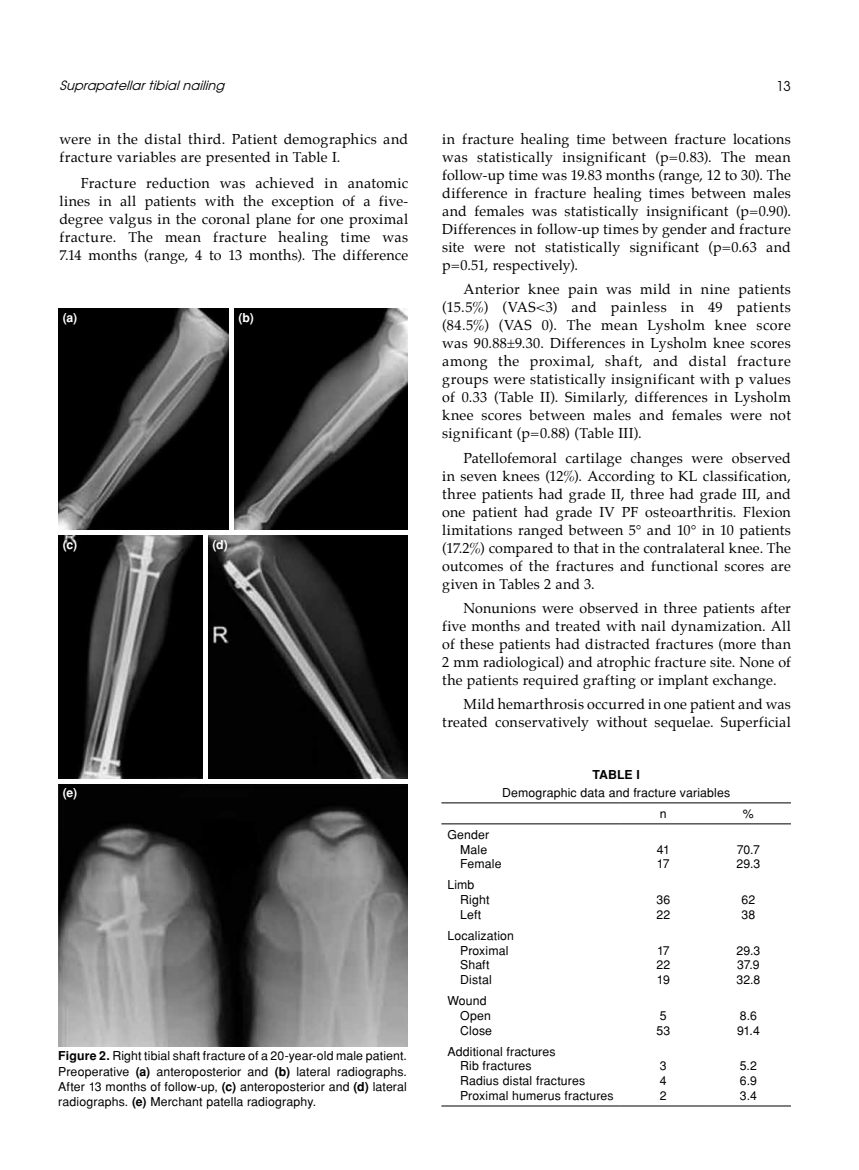
<style>
.page{position:relative;width:859px;height:1170px;background:#fff}
.page>*{position:absolute;margin:0;border:0;box-sizing:border-box;transform-origin:0 0}
.t1{font:14.25px/18px "Palatino";letter-spacing:.02em;color:#000;text-align:justify}
.t2{font:13.5px "Avant Garde Tr";color:#000}
.t3{font:italic 12.75px "Avant Garde Tr";color:#000}
.t4{font:12.3px/14.7px "Helvetica Normal Tr";letter-spacing:.01em;color:#000}
.t5{font:700 12.3px "Helvetica Tr";color:#fff}
.t6{font:700 12.3px "Helvetica Tr";color:#000}
.s1{font-family:"Helvetica Tr";font-weight:700}
</style>
<div class="page">
<img style="left:58px;top:308px;width:349px;height:738px">
<hr style="left:57px;top:530px;width:351px;height:4px;background:#fff">
<div style="left:229px;top:307px;width:5px;height:225px;background:#fff"></div>
<hr style="left:203px;top:533px;width:4px;height:246px;background:#fff">
<hr style="left:57px;top:779px;width:351px;height:4px;background:#fff">
<hr style="left:441px;top:1105px;width:180px;height:1px;background:#000">
<hr style="left:621px;top:1105px;width:85px;height:1px;background:#000">
<hr style="left:706px;top:1105px;width:85px;height:1px;background:#000">
<hr style="left:441px;top:802px;width:180px;height:1px;background:#000">
<hr style="left:621px;top:802px;width:85px;height:1px;background:#000">
<hr style="left:706px;top:802px;width:85px;height:1px;background:#000">
<hr style="left:441px;top:823px;width:180px;height:1px;background:#000">
<hr style="left:621px;top:823px;width:85px;height:1px;background:#000">
<hr style="left:706px;top:823px;width:85px;height:1px;background:#000">
<p class="t3" style="left:60px;top:78px;width:170px">Suprapatellartibialnailing</p>
<p class="t2" style="left:776px;top:77px;width:16px">13</p>
<p class="t1" style="left:60px;top:131px;width:350px">were in the distal third. Patient demographics and fracture variables are presented in Table I.</p>
<p class="t1" style="left:60px;top:175px;width:350px;text-indent:21px">Fracture reduction was achieved in anatomic lines in all patients with the exception of a five&shy;degree valgus in the coronal plane for one proximal fracture. The mean fracture healing time was 7.14 months (range, 4 to 13 months). The difference</p>
<p class="t1" style="left:442px;top:131px;width:350px">in fracture healing time between fracture locations was statistically insignificant (p=0.83). The mean follow-up time was 19.83 months (range, 12 to 30). The difference in fracture healing times between males and females was statistically insignificant (p=0.90).<br>Differences in follow-up times by gender and fracture site were not statistically significant (p=0.63 and p=0.51, respectively).</p>
<p class="t1" style="left:442px;top:281px;width:350px;text-indent:21px">Anterior knee pain was mild in nine patients (15.5%) (VAS&lt;3) and painless in 49 patients (84.5%) (VAS 0). The mean Lysholm knee score was 90.88±9.30. Differences in Lysholm knee scores among the proximal, shaft, and distal fracture groups were statistically insignificant with p values of 0.33 (Table II). Similarly, differences in Lysholm knee scores between males and females were not significant (p=0.88) (Table III).</p>
<p class="t1" style="left:442px;top:450px;width:350px;text-indent:21px">Patellofemoral cartilage changes were observed in seven knees (12%). According to KL classification, three patients had grade II, three had grade III, and one patient had grade IV PF osteoarthritis. Flexion limitations ranged between 5° and 10° in 10 patients (17.2%) compared to that in the contralateral knee. The outcomes of the fractures and functional scores are given in Tables 2 and 3.</p>
<p class="t1" style="left:442px;top:600px;width:350px;text-indent:21px">Nonunions were observed in three patients after five months and treated with nail dynamization. All of these patients had distracted fractures (more than 2 mm radiological) and atrophic fracture site. None of the patients required grafting or implant exchange.</p>
<p class="t1" style="left:442px;top:696px;width:350px;text-align:right">Mild hemarthrosis occurred in one patient and was treated conservatively without sequelae. Superficial</p>
<p class="t5" style="left:63px;top:310px;width:16px">(a)</p>
<p class="t5" style="left:238px;top:310px;width:17px">(b)</p>
<p class="t5" style="left:63px;top:537px;width:16px">(c)</p>
<p class="t5" style="left:212px;top:537px;width:17px">(d)</p>
<p class="t5" style="left:63px;top:785px;width:16px">(e)</p>
<p class="t4" style="left:58px;top:1048px;width:350px;line-height:15.3px;text-align:justify"><span class="s1">Figure 2.</span> Right tibial shaft fracture of a 20-year-old male patient.<br>Preoperative <span class="s1">(a)</span> anteroposterior and <span class="s1">(b)</span> lateral radiographs.<br>After 13 months of follow-up, <span class="s1">(c)</span> anteroposterior and <span class="s1">(d)</span> lateral radiographs. <span class="s1">(e)</span> Merchant patella radiography.</p>
<p class="t6" style="left:592px;top:766px;width:49px">Table I</p>
<p class="t4" style="left:660px;top:782px;width:72px;line-height:21px;text-indent:-158px">Demographic data and fracture variables n</p>
<p class="t4" style="left:743px;top:806px;width:12px">%</p>
<p class="t4" style="left:460px;top:827px;width:43px;text-indent:-13px">Gender<br>Male<br>Female</p>
<p class="t4" style="left:460px;top:877px;width:31px;text-indent:-13px">Limb<br>Right<br>Left</p>
<p class="t4" style="left:460px;top:928px;width:55px;text-indent:-13px">Localization<br>Proximal<br>Shaft<br>Distal</p>
<p class="t4" style="left:460px;top:993px;width:33px;text-indent:-13px">Wound<br>Open<br>Close</p>
<p class="t4" style="left:460px;top:1043px;width:155px;text-indent:-13px">Additional fractures<br>Rib fractures<br>Radius distal fractures<br>Proximal humerus fractures</p>
<p class="t4" style="left:657px;top:841px;width:14px">41<br>17</p>
<p class="t4" style="left:736px;top:841px;width:26px">70.7<br>29.3</p>
<p class="t4" style="left:656px;top:892px;width:15px">36<br>22</p>
<p class="t4" style="left:741px;top:892px;width:15px">62<br>38</p>
<p class="t4" style="left:656px;top:942px;width:15px;text-align:justify">17<br>22<br>19</p>
<p class="t4" style="left:736px;top:942px;width:26px;text-align:justify">29.3<br>37.9<br>32.8</p>
<p class="t4" style="left:656px;top:1008px;width:15px">5<br>53</p>
<p class="t4" style="left:737px;top:1008px;width:24px">8.6<br>91.4</p>
<p class="t4" style="left:660px;top:1058px;width:8px;text-align:justify">3<br>4<br>2</p>
<p class="t4" style="left:740px;top:1058px;width:19px;text-align:justify">5.2<br>6.9<br>3.4</p>
</div>
